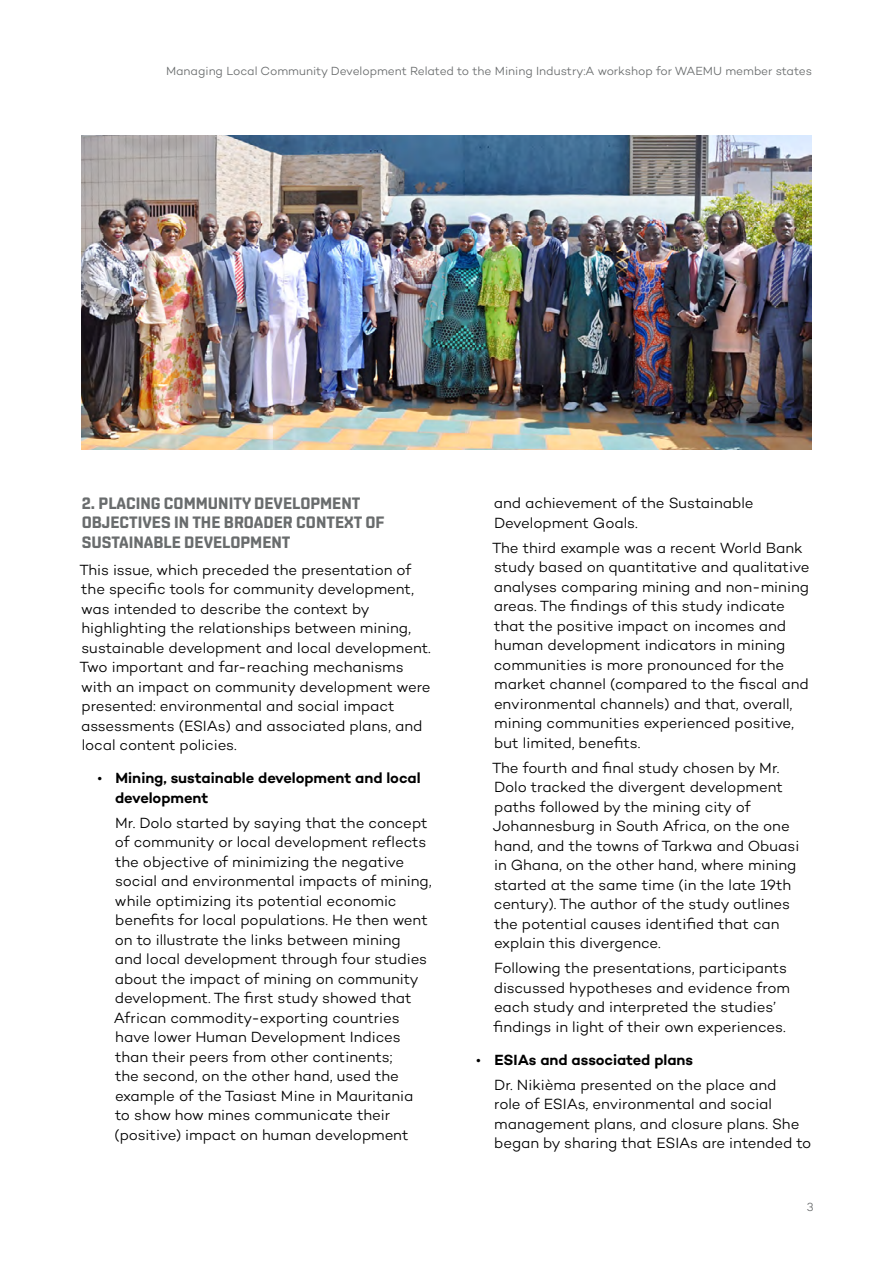
<style>
.page{position:relative;width:893px;height:1263px;background:#fff}
.page>*{position:absolute;margin:0;border:0;box-sizing:border-box;transform-origin:0 0}
.t1{font:700 16.5px/19.5px "Shentox";color:#696c6d}
.t2{font:300 15px/19.5px "Campton";letter-spacing:-.005em;color:#000}
.t3{font:600 15px/19.5px "Campton";letter-spacing:-.005em;color:#000}
.t4{font:300 12px "Campton";color:#696c6d}
.s1{font-weight:300}
.s2{font-weight:600}
</style>
<div class="page">
<img style="left:81px;top:135px;width:731px;height:314px">
<p class="t4" style="left:166px;top:64px;width:647px">Managing Local Community Development Related to the Mining Industry:A workshop for WAEMU member states</p>
<p class="t1" style="left:82px;top:493px;width:304px">2. PLACING COMMUNITY DEVELOPMENT<br>OBJECTIVES IN THE BROADER CONTEXT OF<br>SUSTAINABLE DEVELOPMENT</p>
<p class="t2" style="left:79px;top:560px;width:353px">This issue, which preceded the presentation of the specific tools for community development, was intended to describe the context by highlighting the relationships between mining, sustainable development and local development.<br>Two important and far-reaching mechanisms with an impact on community development were presented: environmental and social impact assessments (ESIAs) and associated plans, and local content policies.</p>
<p class="t3" style="left:115px;top:768px;width:307px;text-indent:-18px"><span class="s1">•</span> Mining, sustainable development and local development</p>
<p class="t2" style="left:114px;top:812px;width:319px">Mr. Dolo started by saying that the concept of community or local development reflects the objective of minimizing the negative social and environmental impacts of mining, while optimizing its potential economic benefits for local populations. He then went on to illustrate the links between mining<br>and local development through four studies about the impact of mining on community development. The first study showed that African commodity-exporting countries have lower Human Development Indices than their peers from other continents;<br>the second, on the other hand, used the example of the Tasiast Mine in Mauritania<br>to show how mines communicate their (positive) impact on human development</p>
<p class="t2" style="left:494px;top:493px;width:261px">and achievement of the Sustainable<br>Development Goals.</p>
<p class="t2" style="left:492px;top:538px;width:319px">The third example was a recent World Bank study based on quantitative and qualitative analyses comparing mining and non-mining areas. The findings of this study indicate that the positive impact on incomes and human development indicators in mining communities is more pronounced for the market channel (compared to the fiscal and environmental channels) and that, overall, mining communities experienced positive, but limited, benefits.</p>
<p class="t2" style="left:492px;top:757px;width:309px">The fourth and final study chosen by Mr.<br>Dolo tracked the divergent development paths followed by the mining city of Johannesburg in South Africa, on the one hand, and the towns of Tarkwa and Obuasi in Ghana, on the other hand, where mining started at the same time (in the late 19th century). The author of the study outlines the potential causes identified that can explain this divergence.</p>
<p class="t2" style="left:494px;top:958px;width:298px">Following the presentations, participants discussed hypotheses and evidence from each study and interpreted the studies’ findings in light of their own experiences.</p>
<p class="t2" style="left:494px;top:1047px;width:284px;line-height:24.9px;text-indent:-18px">• <span class="s2">ESIAs and associated plans<br></span>Dr. Nikièma presented on the place and</p>
<p class="t2" style="left:494px;top:1094px;width:319px">role of ESIAs, environmental and social management plans, and closure plans. She began by sharing that ESIAs are intended to</p>
<p class="t4" style="left:807px;top:1199px;width:8px">3</p>
</div>
